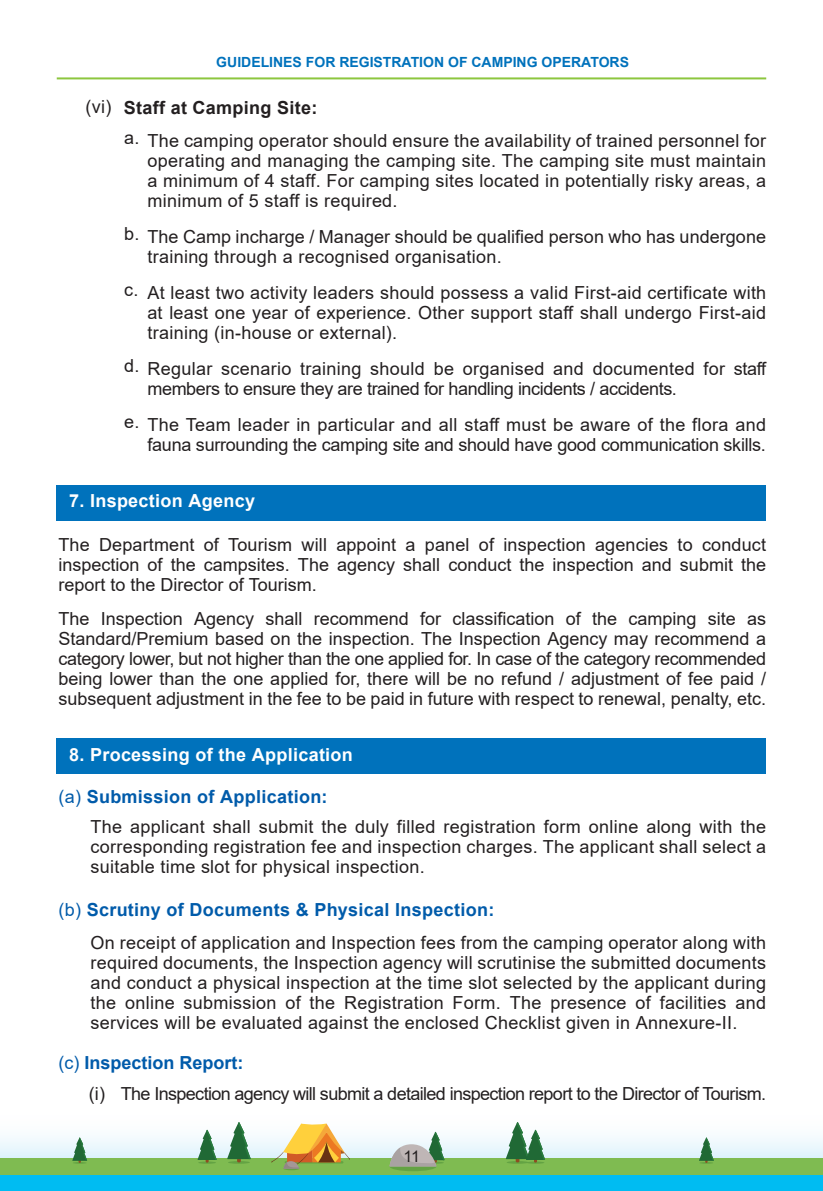
<style>
.page{position:relative;width:823px;height:1191px;background:#fff}
.page>*{position:absolute;margin:0;border:0;box-sizing:border-box;transform-origin:0 0}
.t1{font:18px/20px "Arial";color:#231f20;text-align:justify}
.t2{font:18px/20px "Arial";letter-spacing:-.02em;color:#231f20}
.t3{font:700 18px "Arial";letter-spacing:.015em;color:#005baa}
.t4{font:18px "Arial";letter-spacing:-.035em;color:#231f20}
.t5{font:700 18px "Arial";letter-spacing:.015em;color:#fff}
.t6{font:700 18px "Arial";letter-spacing:.015em;color:#231f20}
.t7{font:16px "Arial";color:#231f20}
.t8{font:700 14px "Arial";color:#0072bc}
.s1{font-weight:400}
</style>
<div class="page">
<hr style="left:57px;top:77px;width:708px;height:2px;background:#8dc63f">
<div style="left:57px;top:485px;width:708px;height:35px;background:#0072bc"></div>
<div style="left:57px;top:738px;width:708px;height:36px;background:#0072bc"></div>
<svg style="left:0;top:1137px;width:822px;height:21px"></svg>
<div style="left:0;top:1173px;width:822px;height:18px;background:#00bcf2"></div>
<div style="left:0;top:1158px;width:822px;height:17px;background:#7fbb51"></div>
<hr style="left:228px;top:1161px;width:22px;height:2px;background:#63a343;border-radius:50%">
<svg style="left:227px;top:1122px;width:23px;height:40px"></svg>
<svg style="left:197px;top:1129px;width:20px;height:34px"></svg>
<svg style="left:505px;top:1122px;width:40px;height:41px"></svg>
<svg style="left:72px;top:1137px;width:15px;height:26px"></svg>
<svg style="left:698px;top:1137px;width:15px;height:26px"></svg>
<hr style="left:283px;top:1167px;width:16px;height:3px;background:#63a343;border-radius:50%">
<svg style="left:271px;top:1123px;width:78px;height:45px"></svg>
<svg style="left:389px;top:1161px;width:47px;height:10px"></svg>
<svg style="left:389px;top:1131px;width:55px;height:35px"></svg>
<p class="t8" style="left:216px;top:52px;width:414px">GUIDELINES FOR REGISTRATION OF CAMPING OPERATORS</p>
<p class="t6" style="left:85px;top:95px;width:233px"><span class="s1">(vi)</span> Staff at Camping Site:</p>
<p class="t1" style="left:124px;top:127px;width:17px">a.</p>
<p class="t1" style="left:124px;top:223px;width:17px">b.</p>
<p class="t1" style="left:124px;top:279px;width:16px">c.</p>
<p class="t1" style="left:124px;top:355px;width:17px">d.</p>
<p class="t1" style="left:124px;top:411px;width:17px">e.</p>
<p class="t1" style="left:147px;top:130px;width:620px">The camping operator should ensure the availability of trained personnel for operating and managing the camping site. The camping site must maintain a minimum of 4 staff. For camping sites located in potentially risky areas, a minimum of 5 staff is required.</p>
<p class="t1" style="left:147px;top:226px;width:619px">The Camp incharge / Manager should be qualified person who has undergone training through a recognised organisation.</p>
<p class="t1" style="left:147px;top:282px;width:620px">At least two activity leaders should possess a valid First-aid certificate with at least one year of experience. Other support staff shall undergo First-aid training (in-house or external).</p>
<p class="t2" style="left:147px;top:358px;width:619px">Regular scenario training should be organised and documented for staff members to ensure they are trained for handling incidents / accidents.</p>
<p class="t1" style="left:147px;top:414px;width:619px">The Team leader in particular and all staff must be aware of the flora and fauna surrounding the camping site and should have good communication skills.</p>
<p class="t5" style="left:69px;top:488px;width:187px">7. Inspection Agency</p>
<p class="t1" style="left:58px;top:534px;width:708px">The Department of Tourism will appoint a panel of inspection agencies to conduct inspection of the campsites. The agency shall conduct the inspection and submit the report to the Director of Tourism.</p>
<p class="t1" style="left:58px;top:608px;width:708px">The Inspection Agency shall recommend for classification of the camping site as Standard/Premium based on the inspection. The Inspection Agency may recommend a category lower, but not higher than the one applied for. In case of the category recommended being lower than the one applied for, there will be no refund / adjustment of fee paid / subsequent adjustment in the fee to be paid in future with respect to renewal, penalty, etc.</p>
<p class="t5" style="left:69px;top:741px;width:285px">8. Processing of the Application</p>
<p class="t3" style="left:58px;top:784px;width:270px"><span class="s1">(a)</span> Submission of Application:</p>
<p class="t1" style="left:90px;top:817px;width:676px">The applicant shall submit the duly filled registration form online along with the corresponding registration fee and inspection charges. The applicant shall select a suitable time slot for physical inspection.</p>
<p class="t3" style="left:58px;top:897px;width:437px"><span class="s1">(b)</span> Scrutiny of Documents &amp; Physical Inspection:</p>
<p class="t1" style="left:90px;top:932px;width:676px">On receipt of application and Inspection fees from the camping operator along with required documents, the Inspection agency will scrutinise the submitted documents and conduct a physical inspection at the time slot selected by the applicant during the online submission of the Registration Form. The presence of facilities and services will be evaluated against the enclosed Checklist given in Annexure-II.</p>
<p class="t3" style="left:58px;top:1050px;width:187px"><span class="s1">(c)</span> Inspection Report:</p>
<p class="t4" style="left:89px;top:1081px;width:678px">(i) The Inspection agency will submit a detailed inspection report to the Director of Tourism.</p>
<p class="t7" style="left:403px;top:1145px;width:18px">11</p>
</div>
